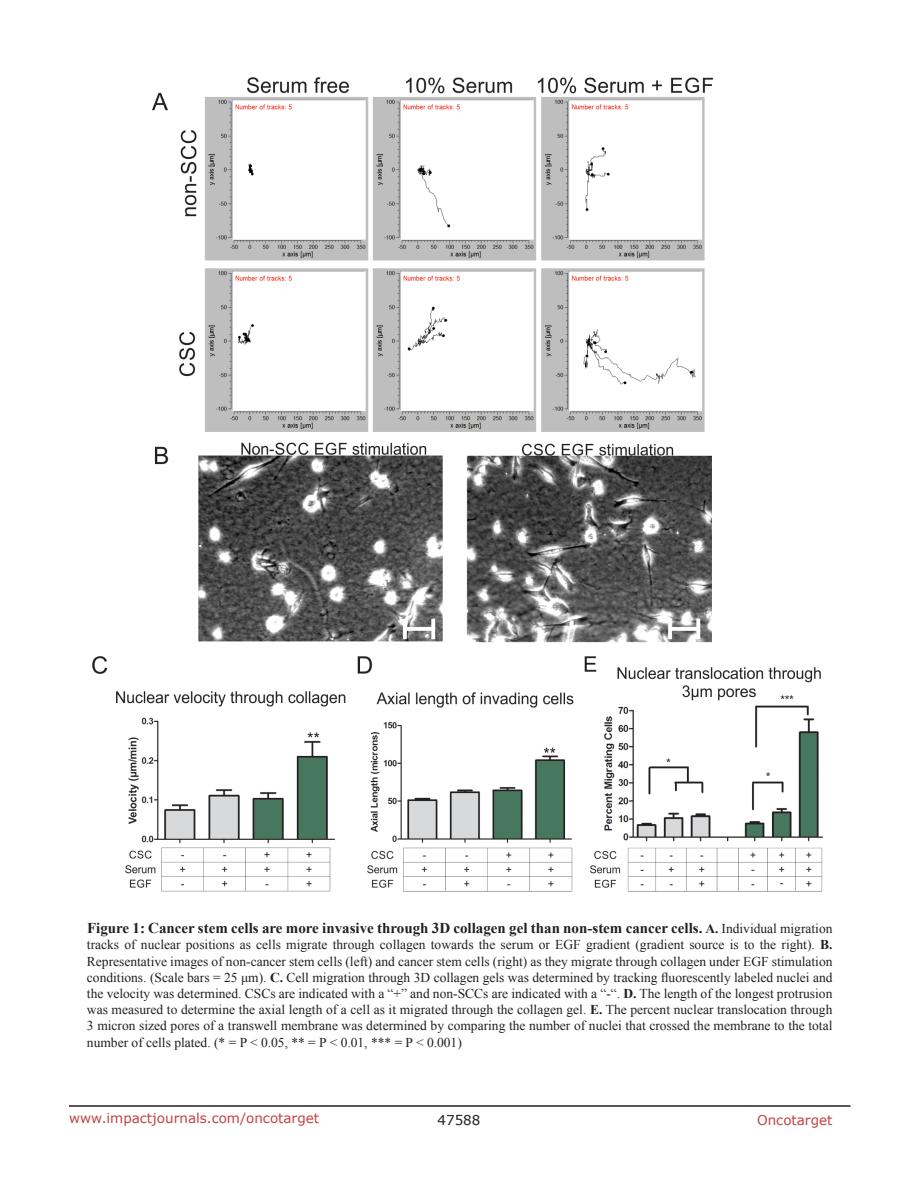
<style>
.page{position:relative;width:918px;height:1188px;background:#fff}
.page>*{position:absolute;margin:0;border:0;box-sizing:border-box;transform-origin:0 0}
.t1{font:700 15px "Times New Roman";color:#231f20}
.t2{font:13.5px/16.2px "Times New Roman";color:#231f20;text-align:justify}
.t3{font:13.5px "Verdana";color:#c24141}
.t4{font:13.5px "Verdana";color:#231f20}
.s1{font-size:13.5px}
.s2{font-weight:400;font-size:13.5px}
.s3{font-weight:700}
</style>
<div class="page">
<hr style="left:69px;top:1105px;width:781px;height:2px;background:#231f20">
<img style="left:92px;top:77px;width:731px;height:815px">
<p class="t1" style="left:87px;top:918px;width:747px">Figure 1: Cancer stem cells are more invasive through 3D collagen gel than non-stem cancer cells. <span class="s1">A.</span> <span class="s2">Individual migration</span></p>
<p class="t2" style="left:87px;top:937px;width:747px">tracks of nuclear positions as cells migrate through collagen towards the serum or EGF gradient (gradient source is to the right). <span class="s3">B.<br></span>Representative images of non-cancer stem cells (left) and cancer stem cells (right) as they migrate through collagen under EGF stimulation conditions. (Scale bars = 25 μm). <span class="s3">C.</span> Cell migration through 3D collagen gels was determined by tracking fluorescently labeled nuclei and the velocity was determined. CSCs are indicated with a “+” and non-SCCs are indicated with a “-“. <span class="s3">D.</span> The length of the longest protrusion was measured to determine the axial length of a cell as it migrated through the collagen gel. <span class="s3">E.</span> The percent nuclear translocation through 3 micron sized pores of a transwell membrane was determined by comparing the number of nuclei that crossed the membrane to the total number of cells plated. (* = P &lt; 0.05, ** = P &lt; 0.01, *** = P &lt; 0.001)</p>
<p class="t3" style="left:69px;top:1109px;width:252px">www.impactjournals.com/oncotarget</p>
<p class="t4" style="left:438px;top:1111px;width:44px">47588</p>
<p class="t3" style="left:757px;top:1111px;width:77px">Oncotarget</p>
</div>
